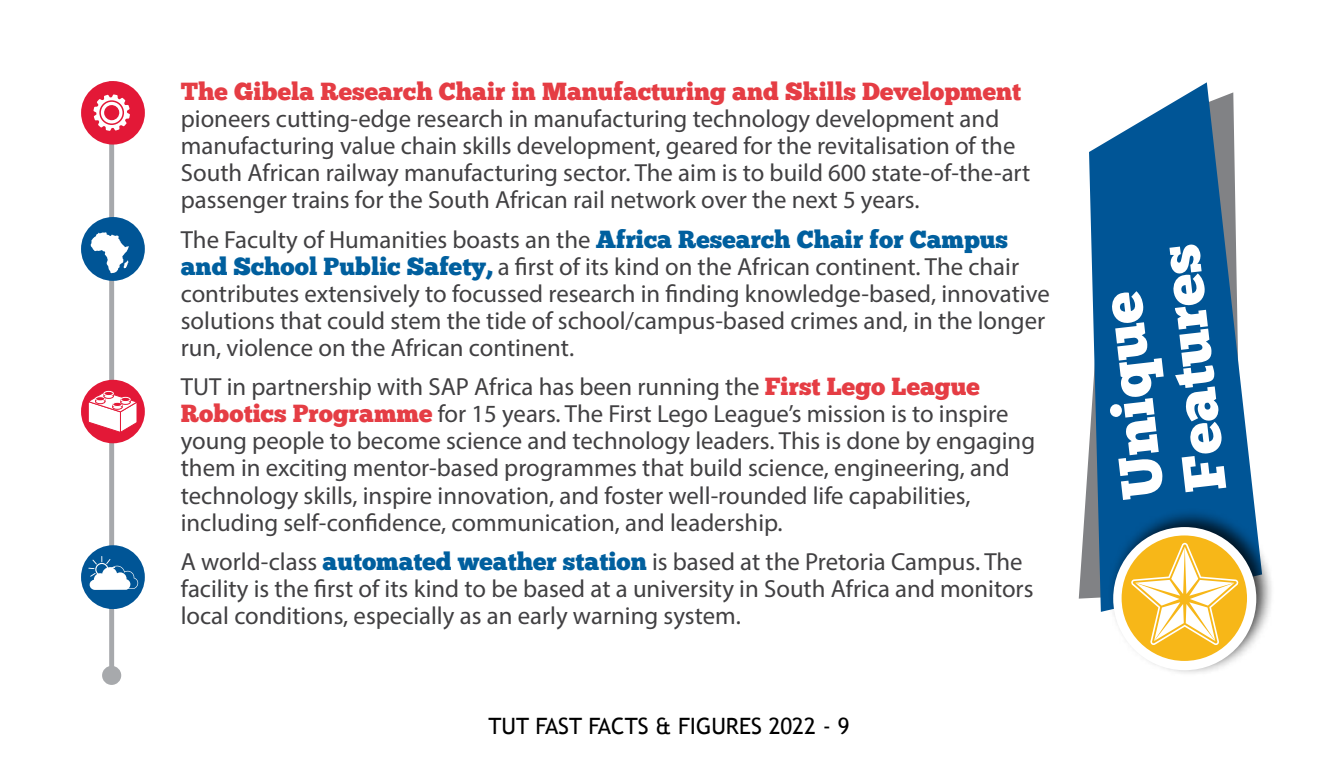
<style>
.page{position:relative;width:1340px;height:766px;background:#fff}
.page>*{position:absolute;margin:0;border:0;box-sizing:border-box;transform-origin:0 0}
.t1{font:58.5px/63.2px "Chunk Five";color:#fff}
.t2{font:24.75px/27px "Myriad Pro";color:#414042}
.t3{font:24.75px "Chunk Five";color:#e53d44}
.t4{font:22.5px "Trebuchet MS";color:#000}
.s1{font-family:"Chunk Five";color:#005f9e}
.s2{font-family:"Chunk Five";color:#e53d44}
</style>
<div class="page">
<div style="left:109px;top:81px;width:5px;height:597px;background:#a7a9ac"></div>
<div style="left:102px;top:665px;width:19px;height:19px;background:#a7a9ac;border-radius:50%"></div>
<div style="left:84px;top:220px;width:58px;height:58px;background:#005596;border-radius:50%"></div>
<div style="left:81px;top:217px;width:64px;height:64px;border:5px solid #005596;border-radius:50%"></div>
<div style="left:84px;top:547px;width:58px;height:59px;background:#005596;border-radius:50%"></div>
<div style="left:81px;top:545px;width:64px;height:64px;border:5px solid #005596;border-radius:50%"></div>
<div style="left:84px;top:382px;width:58px;height:58px;background:#e31837;border-radius:50%"></div>
<div style="left:81px;top:379px;width:64px;height:64px;border:5px solid #e31837;border-radius:50%"></div>
<div style="left:84px;top:84px;width:58px;height:58px;background:#e31837;border-radius:50%"></div>
<div style="left:81px;top:81px;width:64px;height:63px;border:5px solid #e31837;border-radius:50%"></div>
<svg style="left:88px;top:556px;width:50px;height:33px"></svg>
<svg style="left:88px;top:391px;width:49px;height:41px"></svg>
<svg style="left:91px;top:232px;width:38px;height:41px"></svg>
<svg style="left:93px;top:94px;width:37px;height:37px"></svg>
<svg style="left:1078px;top:450px;width:11px;height:148px"></svg>
<svg style="left:1089px;top:82px;width:166px;height:529px;fill:#005596"></svg>
<div style="left:1106px;top:507px;width:169px;height:169px;background:#000;opacity:.75"></div>
<div style="left:1113px;top:527px;width:143px;height:143px;background:#fff;border-radius:50%"></div>
<div style="left:1121px;top:535px;width:125px;height:125px;background:#f7b718;border-radius:50%"></div>
<svg style="left:1130px;top:542px;width:108px;height:103px"></svg>
<p class="t3" style="left:181px;top:76px;width:841px">The Gibela Research Chair in Manufacturing and Skills Development</p>
<p class="t2" style="left:181px;top:104px;width:851px">pioneers cutting-edge research in manufacturing technology development and manufacturing value chain skills development, geared for the revitalisation of the South African railway manufacturing sector. The aim is to build 600 state-of-the-art passenger trains for the South African rail network over the next 5 years.</p>
<p class="t2" style="left:181px;top:225px;width:870px">The Faculty of Humanities boasts an the <span class="s1">Africa Research Chair for Campus and School Public Safety,</span> a first of its kind on the African continent. The chair contributes extensively to focussed research in finding knowledge-based, innovative solutions that could stem the tide of school/campus-based crimes and, in the longer run, violence on the African continent.</p>
<p class="t2" style="left:181px;top:373px;width:856px">TUT in partnership with SAP Africa has been running the <span class="s2">First Lego League Robotics Programme</span> for 15 years. The First Lego League’s mission is to inspire young people to become science and technology leaders. This is done by engaging them in exciting mentor-based programmes that build science, engineering, and technology skills, inspire innovation, and foster well-rounded life capabilities, including self-confidence, communication, and leadership.</p>
<p class="t2" style="left:181px;top:548px;width:854px">A world-class <span class="s1">automated weather station</span> is based at the Pretoria Campus. The facility is the first of its kind to be based at a university in South Africa and monitors local conditions, especially as an early warning system.</p>
<p class="t4" style="left:488px;top:712px;width:362px">TUT FAST FACTS &amp; FIGURES 2022 - 9</p>
<h1 class="t1" style="left:1113px;top:503px;width:249px;rotate:-97deg">Unique<br>Features</h1>
</div>
